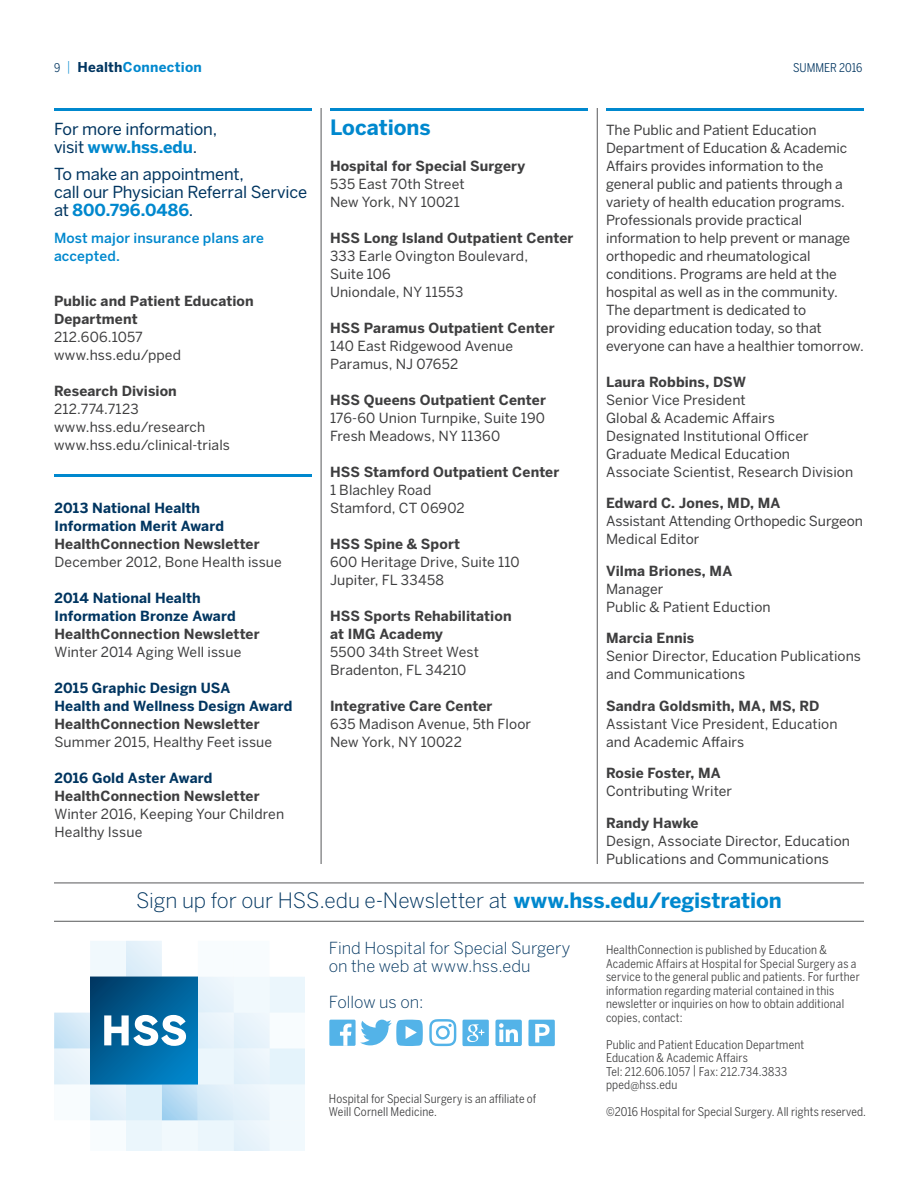
<style>
.page{position:relative;width:918px;height:1188px;background:#fff}
.page>*{position:absolute;margin:0;border:0;box-sizing:border-box;transform-origin:0 0}
.Benton_9_12_body_cop{font:300 21px "Benton Sans";letter-spacing:-.005em;color:#003560}
.darkblue_text_subhea{font:700 21px "Benton Sans";letter-spacing:-.005em;color:#0088ce}
.darkblue_text_subhea-2{font:16.5px/18px "Benton Sans";letter-spacing:-.01em;color:#003560}
.darkblue_text_subhea-3{font:300 16.5px/18px "Benton Sans";color:#003560}
.Benton_9_12_body_cop-2{font:13.8px/18px "Benton Sans";letter-spacing:.005em;color:#3e3e3f}
.darkblue_text_subhea-4{font:13.8px/18px "Benton Sans";color:#3e3e3f}
.Benton_9_12_body_cop-3{font:700 13.8px/18px "Benton Sans";letter-spacing:.01em;color:#003560}
.Benton_9_12_body_cop-4{font:700 13.8px/18px "Benton Sans";letter-spacing:.01em;color:#3e3e3f}
.darkblue_text_subhea-5{font:700 13.8px/18px "Benton Sans";letter-spacing:.01em;color:#3e3e3f}
.Benton_9_12_body_cop-5{font:500 13.8px/18px "Benton Sans";letter-spacing:.01em;color:#0088ce}
.t1{font:700 13.5px "Benton Sans";letter-spacing:.02em;color:#0088ce}
.Benton_9_12_body_cop-6{font:12px/13.5px "Benton Sans Condensed";letter-spacing:.015em;color:#3e3e3f}
.t2{font:12px "Benton Sans Condensed";color:#003560}
.s1{font-family:"Benton Sans Condensed";font-weight:400;font-size:12px;color:#003560}
.s2{font-weight:300}
.s3{color:#003560}
.s4{font-weight:700;color:#0088ce}
.s5{color:#3e3e3f}
.s6{font-weight:400;color:#3e3e3f}
.s7{font-weight:700;color:#003560}
.s8{font-weight:700}
.s9{font-weight:400}
</style>
<div class="page">
<hr style="left:54px;top:108px;width:258px;height:3px;background:#0088ce">
<hr style="left:54px;top:474px;width:258px;height:3px;background:#0088ce">
<hr style="left:597px;top:108px;width:1px;height:756px;background:#57585a">
<hr style="left:321px;top:108px;width:1px;height:756px;background:#57585a">
<hr style="left:54px;top:883px;width:810px;height:1px;background:#57585a">
<hr style="left:54px;top:921px;width:810px;height:1px;background:#57585a">
<hr style="left:606px;top:108px;width:258px;height:3px;background:#0088ce">
<svg style="left:54px;top:921px;width:251px;height:230px"></svg>
<hr style="left:330px;top:108px;width:258px;height:3px;background:#0088ce">
<div style="left:329px;top:1020px;width:27px;height:26px;background:#53b3e8"></div>
<svg style="left:340px;top:1024px;width:12px;height:22px"></svg>
<div style="left:495px;top:1020px;width:27px;height:26px;background:#53b3e8;border-radius:2px"></div>
<svg style="left:499px;top:1023px;width:19px;height:19px"></svg>
<svg style="left:462px;top:1020px;width:27px;height:26px"></svg>
<svg style="left:360px;top:1020px;width:63px;height:26px"></svg>
<svg style="left:528px;top:1020px;width:27px;height:26px"></svg>
<svg style="left:429px;top:1019px;width:27px;height:27px"></svg>
<p class="t1" style="left:54px;top:59px;width:149px"><span class="s1">9</span> <span class="s2">|</span> <span class="s3">Health</span>Connection</p>
<p class="t2" style="left:793px;top:60px;width:71px">SUMMER 2016</p>
<p class="darkblue_text_subhea-2" style="left:54px;top:120px;width:165px">For more information, visit <span class="s4">www.hss.edu</span>.</p>
<p class="darkblue_text_subhea-2" style="left:54px;top:165px;width:255px">To make an appointment,<br>call our Physician Referral Service at <span class="s4">800.796.0486</span>.</p>
<p class="Benton_9_12_body_cop-5" style="left:54px;top:229px;width:212px">Most major insurance plans are accepted.</p>
<p class="darkblue_text_subhea-5" style="left:54px;top:292px;width:201px">Public and Patient Education<br>Department</p>
<p class="Benton_9_12_body_cop-2" style="left:54px;top:328px;width:129px">212.606.1057 www.hss.edu/pped</p>
<p class="darkblue_text_subhea-5" style="left:54px;top:382px;width:124px">Research Division</p>
<p class="Benton_9_12_body_cop-2" style="left:54px;top:400px;width:178px">212.774.7123 www.hss.edu/research www.hss.edu/clinical-trials</p>
<p class="Benton_9_12_body_cop-3" style="left:54px;top:499px;width:229px">2013 National Health<br>Information Merit Award<br><span class="s5">HealthConnection Newsletter<br></span><span class="s6">December 2012, Bone Health issue</span></p>
<p class="Benton_9_12_body_cop-3" style="left:54px;top:589px;width:207px">2014 National Health<br>Information Bronze Award<br><span class="s5">HealthConnection Newsletter<br></span><span class="s6">Winter 2014 Aging Well issue</span></p>
<p class="Benton_9_12_body_cop-3" style="left:54px;top:679px;width:240px">2015 Graphic Design USA<br>Health and Wellness Design Award<br><span class="s5">HealthConnection Newsletter<br></span><span class="s6">Summer 2015, Healthy Feet issue</span></p>
<p class="Benton_9_12_body_cop-2" style="left:54px;top:769px;width:231px"><span class="s7">2016 Gold Aster Award<br></span><span class="s8">HealthConnection Newsletter<br></span>Winter 2016, Keeping Your Children<br>Healthy Issue</p>
<p class="darkblue_text_subhea" style="left:330px;top:114px;width:102px">Locations</p>
<p class="darkblue_text_subhea-4" style="left:330px;top:157px;width:197px"><span class="s8">Hospital for Special Surgery<br></span>535 East 70th Street<br>New York, NY 10021</p>
<p class="Benton_9_12_body_cop-2" style="left:330px;top:229px;width:245px"><span class="s8">HSS Long Island Outpatient Center<br></span>333 Earle Ovington Boulevard,<br>Suite 106<br>Uniondale, NY 11553</p>
<p class="Benton_9_12_body_cop-2" style="left:330px;top:319px;width:226px"><span class="s8">HSS Paramus Outpatient Center<br></span>140 East Ridgewood Avenue<br>Paramus, NJ 07652</p>
<p class="Benton_9_12_body_cop-2" style="left:330px;top:391px;width:217px;text-align:justify"><span class="s8">HSS Queens Outpatient Center </span>176-60 Union Turnpike, Suite 190<br>Fresh Meadows, NY 11360</p>
<p class="Benton_9_12_body_cop-2" style="left:330px;top:463px;width:231px"><span class="s8">HSS Stamford Outpatient Center<br></span>1 Blachley Road<br>Stamford, CT 06902</p>
<p class="Benton_9_12_body_cop-2" style="left:330px;top:535px;width:191px"><span class="s8">HSS Spine &amp; Sport<br></span>600 Heritage Drive, Suite 110<br>Jupiter, FL 33458</p>
<p class="Benton_9_12_body_cop-4" style="left:330px;top:607px;width:183px">HSS Sports Rehabilitation at IMG Academy<br><span class="s9">5500 34th Street West<br>Bradenton, FL 34210</span></p>
<p class="Benton_9_12_body_cop-2" style="left:330px;top:697px;width:203px"><span class="s8">Integrative Care Center<br></span>635 Madison Avenue, 5th Floor<br>New York, NY 10022</p>
<p class="darkblue_text_subhea-4" style="left:606px;top:121px;width:259px">The Public and Patient Education Department of Education &amp; Academic Affairs provides information to the general public and patients through a variety of health education programs.<br>Professionals provide practical information to help prevent or manage orthopedic and rheumatological conditions. Programs are held at the hospital as well as in the community.<br>The department is dedicated to providing education today, so that everyone can have a healthier tomorrow.</p>
<p class="darkblue_text_subhea-4" style="left:606px;top:373px;width:249px"><span class="s8">Laura Robbins, DSW<br></span>Senior Vice President<br>Global &amp; Academic Affairs<br>Designated Institutional Officer<br>Graduate Medical Education<br>Associate Scientist, Research Division</p>
<p class="Benton_9_12_body_cop-2" style="left:606px;top:494px;width:258px"><span class="s8">Edward C. Jones, MD, MA<br></span>Assistant Attending Orthopedic Surgeon<br>Medical Editor</p>
<p class="Benton_9_12_body_cop-2" style="left:606px;top:562px;width:166px"><span class="s8">Vilma Briones, MA<br></span>Manager<br>Public &amp; Patient Eduction</p>
<p class="Benton_9_12_body_cop-2" style="left:606px;top:629px;width:257px"><span class="s8">Marcia Ennis<br></span>Senior Director, Education Publications and Communications</p>
<p class="Benton_9_12_body_cop-2" style="left:606px;top:697px;width:233px"><span class="s8">Sandra Goldsmith, MA, MS, RD<br></span>Assistant Vice President, Education and Academic Affairs</p>
<p class="Benton_9_12_body_cop-2" style="left:606px;top:764px;width:128px"><span class="s8">Rosie Foster, MA<br></span>Contributing Writer</p>
<p class="Benton_9_12_body_cop-2" style="left:606px;top:814px;width:246px"><span class="s8">Randy Hawke<br></span>Design, Associate Director, Education<br>Publications and Communications</p>
<p class="Benton_9_12_body_cop" style="left:136px;top:887px;width:647px">Sign up for our HSS.edu e-Newsletter at <span class="s4">www.hss.edu/registration</span></p>
<p class="darkblue_text_subhea-3" style="left:329px;top:939px;width:243px">Find Hospital for Special Surgery on the web at www.hss.edu</p>
<p class="darkblue_text_subhea-3" style="left:329px;top:993px;width:96px">Follow us on:</p>
<p class="Benton_9_12_body_cop-6" style="left:329px;top:1091px;width:209px">Hospital for Special Surgery is an affiliate of<br>Weill Cornell Medicine.</p>
<p class="Benton_9_12_body_cop-6" style="left:606px;top:943px;width:255px">HealthConnection is published by Education &amp; Academic Affairs at Hospital for Special Surgery as a service to the general public and patients. For further information regarding material contained in this newsletter or inquiries on how to obtain additional copies, contact:</p>
<p class="Benton_9_12_body_cop-6" style="left:606px;top:1037px;width:200px">Public and Patient Education Department<br>Education &amp; Academic Affairs<br>Tel: 212.606.1057 | Fax: 212.734.3833 pped@hss.edu</p>
<p class="Benton_9_12_body_cop-6" style="left:606px;top:1105px;width:262px">©2016 Hospital for Special Surgery. All rights reserved.</p>
</div>
